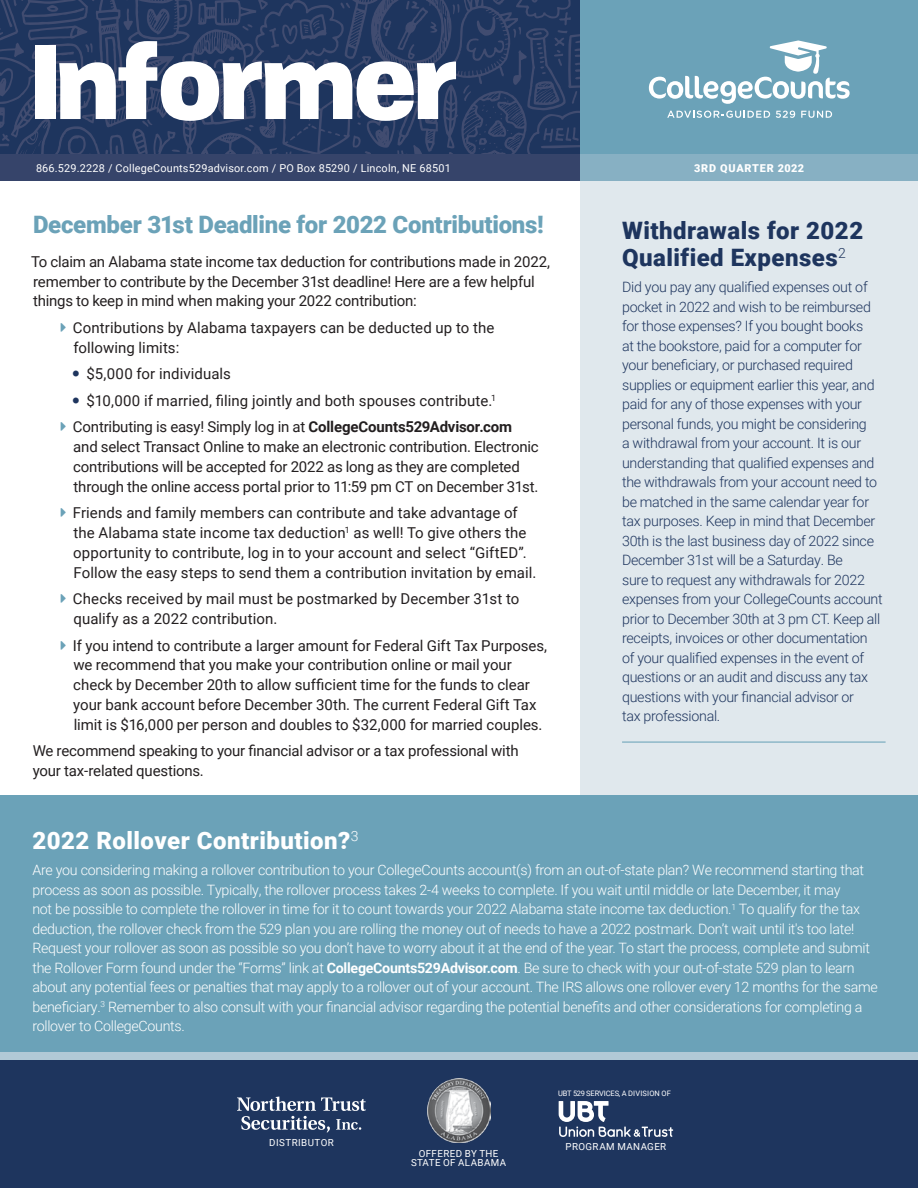
<style>
.page{position:relative;width:918px;height:1188px;background:#fff}
.page>*{position:absolute;margin:0;border:0;box-sizing:border-box;transform-origin:0 0}
.t1{font:900 101.55px "Tofino Personal";letter-spacing:-.045em;color:#fff}
.t2{font:900 24px "Roboto";letter-spacing:-.01em;color:#6ba2b8}
.t3{font:900 24px/27px "Roboto";letter-spacing:.02em;color:#1e355e}
.t4{font:900 24px "Roboto";letter-spacing:.02em;color:#fff}
.t5{font:15px/19.8px "Roboto";letter-spacing:-.005em;color:#231f20}
.t6{font:300 14.25px/19.5px "Roboto";letter-spacing:-.02em;color:#fff}
.t7{font:300 14.25px/19.5px "Roboto";letter-spacing:-.02em;color:#1e355e}
.t8{font:10.8px "Roboto";letter-spacing:.02em;color:#fff}
.t9{font:900 10.8px "Roboto";letter-spacing:.065em;color:#fff}
.t10{font:9.75px/9px "Roboto";letter-spacing:.045em;color:#fff;text-align:center}
.t11{font:7.5px "Roboto";letter-spacing:-.015em;color:#fff}
.s1{font-weight:700}
</style>
<div class="page">
<div style="left:580px;top:0;width:338px;height:795px;background:#e0e8ed"></div>
<svg style="left:0;top:0;width:580px;height:154px;background:#273a62"></svg>
<div style="left:0;top:1060px;width:918px;height:128px;background:#1e355e"></div>
<div style="left:0;top:154px;width:580px;height:27px;background:#36446a"></div>
<img style="left:427px;top:1079px;width:64px;height:64px">
<svg style="left:237px;top:1097px;width:129px;height:36px"></svg>
<svg style="left:559px;top:1101px;width:114px;height:36px"></svg>
<div style="left:580px;top:0;width:338px;height:181px;background:#6ba2b8"></div>
<svg style="left:667px;top:111px;width:103px;height:7px"></svg>
<svg style="left:776px;top:111px;width:19px;height:7px"></svg>
<svg style="left:801px;top:111px;width:31px;height:7px"></svg>
<svg style="left:649px;top:40px;width:201px;height:64px"></svg>
<div style="left:580px;top:154px;width:338px;height:27px;background:#87b0c3"></div>
<hr style="left:622px;top:742px;width:264px;height:1px;background:#6ba2b8">
<div style="left:0;top:1051px;width:918px;height:9px;background:#b1c9d6"></div>
<div style="left:0;top:795px;width:918px;height:256px;background:#6ba2b8"></div>
<h1 class="t1" style="left:29px;top:-5px;width:430px">Informer</h1>
<p class="t8" style="left:36px;top:160px;width:416px">866.529.2228 / CollegeCounts529advisor.com / PO Box 85290 / Lincoln, NE 68501</p>
<h2 class="t2" style="left:33px;top:208px;width:512px">December 31st Deadline for 2022 Contributions!</h2>
<p class="t5" style="left:31px;top:251px;width:520px">To claim an Alabama state income tax deduction for contributions made in 2022, remember to contribute by the December 31st deadline! Here are a few helpful things to keep in mind when making your 2022 contribution:</p>
<p class="t5" style="left:73px;top:317px;width:423px">Contributions by Alabama taxpayers can be deducted up to the following limits:</p>
<p class="t5" style="left:86px;top:363px;width:146px">$5,000 for individuals</p>
<p class="t5" style="left:86px;top:390px;width:411px">$10,000 if married, filing jointly and both spouses contribute.<sup>1</sup></p>
<p class="t5" style="left:73px;top:417px;width:441px">Contributing is easy! Simply log in at <span class="s1">CollegeCounts529Advisor.com</span></p>
<p class="t5" style="left:73px;top:436px;width:467px">and select Transact Online to make an electronic contribution. Electronic contributions will be accepted for 2022 as long as they are completed through the online access portal prior to 11:59 pm CT on December 31st.</p>
<p class="t5" style="left:73px;top:503px;width:465px">Friends and family members can contribute and take advantage of the Alabama state income tax deduction<sup>1</sup> as well! To give others the opportunity to contribute, log in to your account and select “GiftED”.<br>Follow the easy steps to send them a contribution invitation by email.</p>
<p class="t5" style="left:73px;top:588px;width:448px">Checks received by mail must be postmarked by December 31st to qualify as a 2022 contribution.</p>
<p class="t5" style="left:73px;top:635px;width:476px">If you intend to contribute a larger amount for Federal Gift Tax Purposes, we recommend that you make your contribution online or mail your check by December 20th to allow sufficient time for the funds to clear your bank account before December 30th. The current Federal Gift Tax limit is $16,000 per person and doubles to $32,000 for married couples.</p>
<p class="t5" style="left:33px;top:741px;width:488px">We recommend speaking to your financial advisor or a tax professional with your tax-related questions.</p>
<p class="t9" style="left:694px;top:160px;width:111px">3RD QUARTER 2022</p>
<h2 class="t3" style="left:622px;top:216px;width:243px">Withdrawals for 2022<br>Qualified Expenses<sup>2</sup></h2>
<p class="t7" style="left:622px;top:277px;width:262px">Did you pay any qualified expenses out of pocket in 2022 and wish to be reimbursed for those expenses? If you bought books<br>at the bookstore, paid for a computer for your beneficiary, or purchased required supplies or equipment earlier this year, and paid for any of those expenses with your personal funds, you might be considering<br>a withdrawal from your account. It is our understanding that qualified expenses and the withdrawals from your account need to be matched in the same calendar year for tax purposes. Keep in mind that December 30th is the last business day of 2022 since December 31st will be a Saturday. Be<br>sure to request any withdrawals for 2022 expenses from your CollegeCounts account prior to December 30th at 3 pm CT. Keep all receipts, invoices or other documentation of your qualified expenses in the event of questions or an audit and discuss any tax questions with your financial advisor or<br>tax professional.</p>
<h2 class="t4" style="left:32px;top:824px;width:328px">2022 Rollover Contribution?<sup>3</sup></h2>
<p class="t6" style="left:32px;top:860px;width:847px">Are you considering making a rollover contribution to your CollegeCounts account(s) from an out-of-state plan? We recommend starting that process as soon as possible. Typically, the rollover process takes 2-4 weeks to complete. If you wait until middle or late December, it may<br>not be possible to complete the rollover in time for it to count towards your 2022 Alabama state income tax deduction.<sup>1</sup> To qualify for the tax deduction, the rollover check from the 529 plan you are rolling the money out of needs to have a 2022 postmark. Don’t wait until it's too late!<br>Request your rollover as soon as possible so you don’t have to worry about it at the end of the year. To start the process, complete and submit the Rollover Form found under the “Forms” link at <span class="s1">CollegeCounts529Advisor.com</span>. Be sure to check with your out-of-state 529 plan to learn about any potential fees or penalties that may apply to a rollover out of your account. The IRS allows one rollover every 12 months for the same beneficiary.<sup>3</sup> Remember to also consult with your financial advisor regarding the potential benefits and other considerations for completing a rollover to CollegeCounts.</p>
<p class="t10" style="left:269px;top:1138px;width:66px">DISTRIBUTOR</p>
<p class="t10" style="left:411px;top:1148px;width:97px">OFFERED BY THE<br>STATE OF ALABAMA</p>
<p class="t11" style="left:558px;top:1088px;width:114px">UBT 529 SERVICES, A DIVISION OF</p>
<p class="t10" style="left:565px;top:1142px;width:102px">PROGRAM MANAGER</p>
</div>
